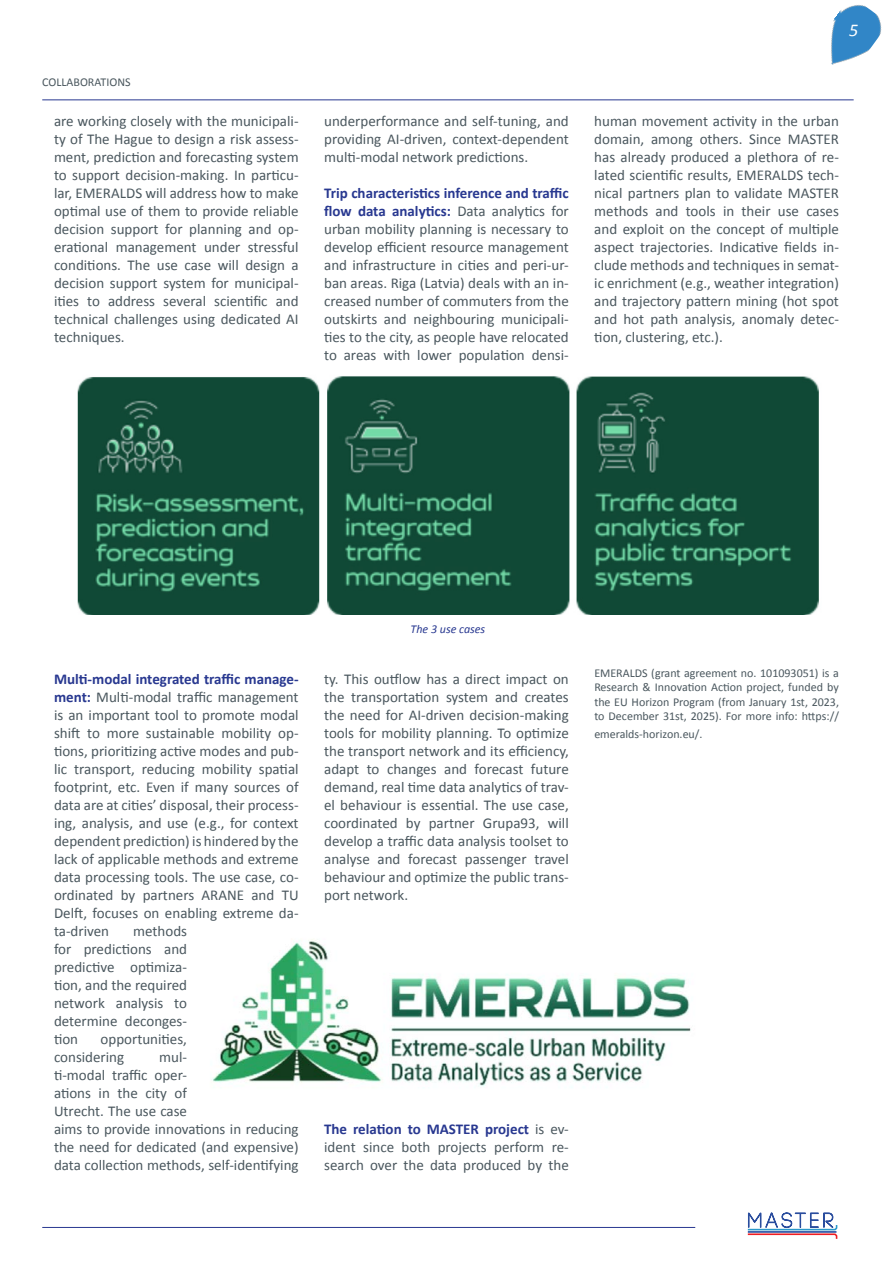
<style>
.page{position:relative;width:893px;height:1263px;background:#fff}
.page>*{position:absolute;margin:0;border:0;box-sizing:border-box;transform-origin:0 0}
.t1{font:italic 18px "Calibri";color:#fff}
.t2{font:15px/18px "Calibri";color:#4a575e;text-align:justify}
.Note{font:12px/14.4px "Calibri";color:#4a575e;text-align:justify}
.Headline_1{font:12px "Calibri";color:#4a575e}
.Note-2{font:italic 12px "Calibri";color:#283890}
.s1{font-weight:700;color:#283890}
</style>
<div class="page">
<hr style="left:42px;top:1227px;width:653px;height:1px;background:#283890">
<hr style="left:42px;top:100px;width:812px;height:1px;background:#283890">
<svg style="left:747px;top:1212px;width:91px;height:27px"></svg>
<img style="left:831px;top:5px;width:51px;height:60px">
<img style="left:77px;top:376px;width:493px;height:238px">
<img style="left:576px;top:376px;width:243px;height:238px">
<img style="left:211px;top:940px;width:480px;height:147px">
<p class="Headline_1" style="left:42px;top:74px;width:90px">COLLABORATIONS</p>
<p class="t2" style="left:54px;top:112px;width:246px">are working closely with the municipali&shy;ty of The Hague to design a risk assess&shy;ment, prediction and forecasting system to support decision-making. In particu&shy;lar, EMERALDS will address how to make optimal use of them to provide reliable decision support for planning and op&shy;erational management under stressful conditions. The use case will design a decision support system for municipal&shy;ities to address several scientific and technical challenges using dedicated AI techniques.</p>
<p class="t1" style="left:849px;top:18px;width:11px">5</p>
<p class="t2" style="left:324px;top:112px;width:246px">underperformance and self-tuning, and providing AI-driven, context-dependent multi-modal network predictions.</p>
<p class="t2" style="left:324px;top:184px;width:246px"><span class="s1">Trip characteristics inference and traffic flow data analytics:</span> Data analytics for urban mobility planning is necessary to develop efficient resource management and infrastructure in cities and peri-ur&shy;ban areas. Riga (Latvia) deals with an in&shy;creased number of commuters from the outskirts and neighbouring municipali&shy;ties to the city, as people have relocated to areas with lower population densi-</p>
<p class="t2" style="left:594px;top:112px;width:246px">human movement activity in the urban domain, among others. Since MASTER has already produced a plethora of re&shy;lated scientific results, EMERALDS tech&shy;nical partners plan to validate MASTER methods and tools in their use cases and exploit on the concept of multiple aspect trajectories. Indicative fields in&shy;clude methods and techniques in semat&shy;ic enrichment (e.g., weather integration) and trajectory pattern mining (hot spot and hot path analysis, anomaly detec&shy;tion, clustering, etc.).</p>
<p class="t2" style="left:54px;top:670px;width:246px"><span class="s1">Multi-modal integrated traffic manage&shy;ment:</span> Multi-modal traffic management is an important tool to promote modal shift to more sustainable mobility op&shy;tions, prioritizing active modes and pub&shy;lic transport, reducing mobility spatial footprint, etc. Even if many sources of data are at cities’ disposal, their process&shy;ing, analysis, and use (e.g., for context dependent prediction) is hindered by the lack of applicable methods and extreme data processing tools. The use case, co&shy;ordinated by partners ARANE and TU Delft, focuses on enabling extreme da&shy;ta-driven</p>
<p class="t2" style="left:54px;top:922px;width:135px;text-indent:79px">methods for predictions and predictive optimiza&shy;tion, and the required network analysis to determine deconges&shy;tion</p>
<p class="t2" style="left:54px;top:1030px;width:135px;text-indent:47px">opportunities, considering</p>
<p class="t2" style="left:54px;top:1048px;width:246px;text-align:left;text-indent:105px">mul-<br>ti-modal traffic oper-<br>ations in the city of<br>Utrecht. The use case<br>aims to provide innovations in reducing the need for dedicated (and expensive) data collection methods, self-identifying</p>
<p class="Note-2" style="left:411px;top:621px;width:76px">The 3 use cases</p>
<p class="t2" style="left:324px;top:670px;width:246px">ty. This outflow has a direct impact on the transportation system and creates the need for AI-driven decision-making tools for mobility planning. To optimize the transport network and its efficiency, adapt to changes and forecast future demand, real time data analytics of trav&shy;el behaviour is essential. The use case, coordinated by partner Grupa93, will develop a traffic data analysis toolset to analyse and forecast passenger travel behaviour and optimize the public trans&shy;port network.</p>
<p class="t2" style="left:324px;top:1120px;width:246px"><span class="s1">The relation to MASTER project</span> is ev&shy;ident since both projects perform re&shy;search over the data produced by the</p>
<p class="Note" style="left:594px;top:665px;width:246px">EMERALDS (grant agreement no. 101093051) is a Research &amp; Innovation Action project, funded by the EU Horizon Program (from January 1st, 2023, to December 31st, 2025). For more info: https://</p>
<p class="Note" style="left:594px;top:727px;width:110px">emeralds-horizon.eu/.</p>
</div>
